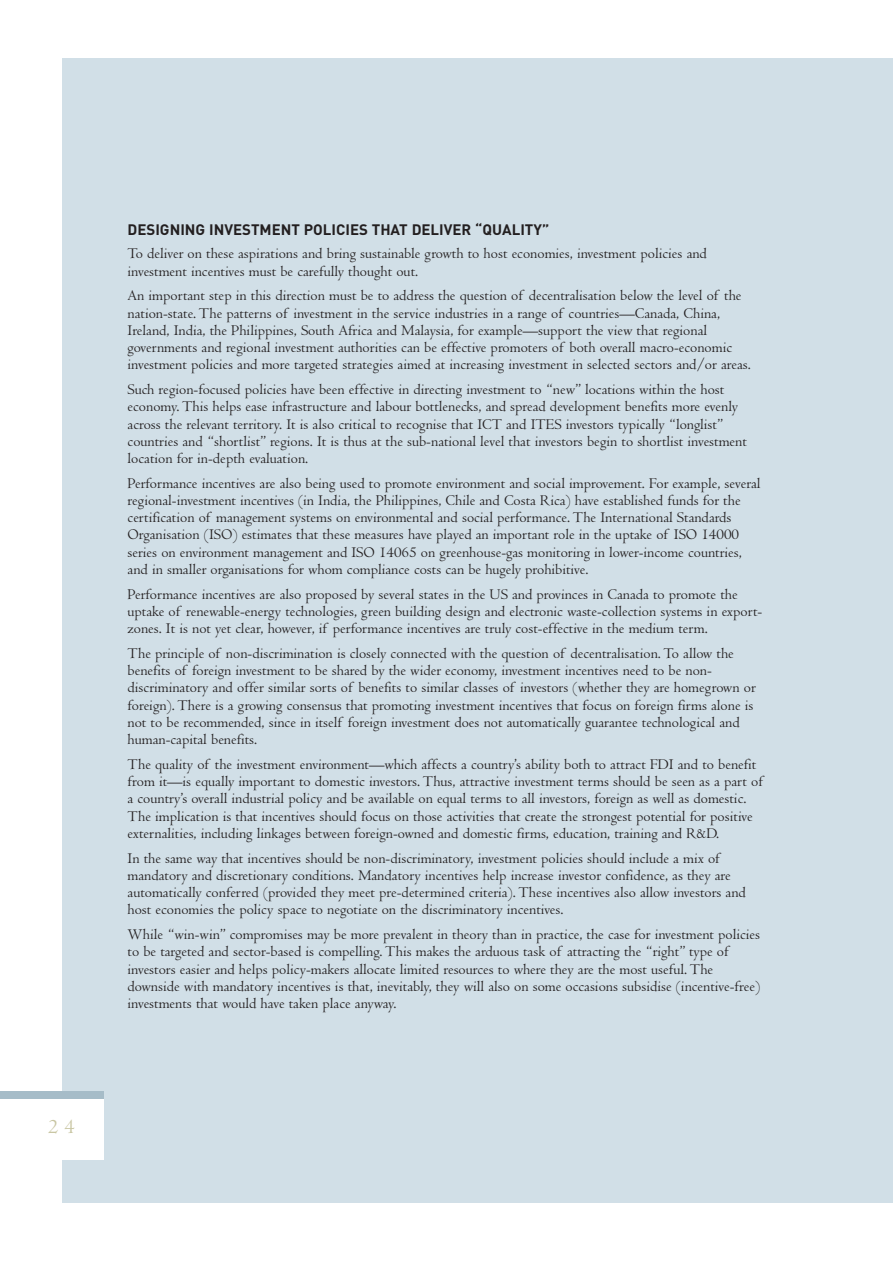
<style>
.page{position:relative;width:893px;height:1263px;background:#fff}
.page>*{position:absolute;margin:0;border:0;box-sizing:border-box;transform-origin:0 0}
.t1{font:21px "Centaur";color:#c9c6a3}
.t2{font:15.3px/17.2px "Centaur";color:#231f20}
.t3{font:700 15px "DIN";color:#231f20}
</style>
<div class="page">
<div style="left:62px;top:59px;width:830px;height:1144px;background:#d1dfe7"></div>
<div style="left:0;top:1092px;width:104px;height:68px;background:#fff"></div>
<div style="left:0;top:1091px;width:104px;height:8px;background:#a6bcc8"></div>
<h1 class="t1" style="left:48px;top:1119px;width:28px">2 4</h1>
<p class="t3" style="left:128px;top:224px;width:423px">DESIGNING INVESTMENT POLICIES THAT DELIVER “QUALITY”</p>
<p class="t2" style="left:128px;top:247px;width:581px">To deliver on these aspirations and bring sustainable growth to host economies, investment policies and investment incentives must be carefully thought out.</p>
<p class="t2" style="left:128px;top:289px;width:625px">An important step in this direction must be to address the question of decentralisation below the level of the nation-state. The patterns of investment in the service industries in a range of countries—Canada, China, Ireland, India, the Philippines, South Africa and Malaysia, for example—support the view that regional governments and regional investment authorities can be effective promoters of both overall macro-economic investment policies and more targeted strategies aimed at increasing investment in selected sectors and/or areas.</p>
<p class="t2" style="left:128px;top:382px;width:621px">Such region-focused policies have been effective in directing investment to “new” locations within the host economy. This helps ease infrastructure and labour bottlenecks, and spread development benefits more evenly across the relevant territory. It is also critical to recognise that ICT and ITES investors typically “longlist” countries and “shortlist” regions. It is thus at the sub-national level that investors begin to shortlist investment location for in-depth evaluation.</p>
<p class="t2" style="left:128px;top:476px;width:635px">Performance incentives are also being used to promote environment and social improvement. For example, several regional-investment incentives (in India, the Philippines, Chile and Costa Rica) have established funds for the certification of management systems on environmental and social performance. The International Standards Organisation (ISO) estimates that these measures have played an important role in the uptake of ISO 14000 series on environment management and ISO 14065 on greenhouse-gas monitoring in lower-income countries, and in smaller organisations for whom compliance costs can be hugely prohibitive.</p>
<p class="t2" style="left:128px;top:587px;width:636px">Performance incentives are also proposed by several states in the US and provinces in Canada to promote the uptake of renewable-energy technologies, green building design and electronic waste-collection systems in export&shy;zones. It is not yet clear, however, if performance incentives are truly cost-effective in the medium term.</p>
<p class="t2" style="left:128px;top:646px;width:630px">The principle of non-discrimination is closely connected with the question of decentralisation. To allow the benefits of foreign investment to be shared by the wider economy, investment incentives need to be non&shy;discriminatory and offer similar sorts of benefits to similar classes of investors (whether they are homegrown or foreign). There is a growing consensus that promoting investment incentives that focus on foreign firms alone is not to be recommended, since in itself foreign investment does not automatically guarantee technological and human-capital benefits.</p>
<p class="t2" style="left:128px;top:757px;width:637px">The quality of the investment environment—which affects a country’s ability both to attract FDI and to benefit from it—is equally important to domestic investors. Thus, attractive investment terms should be seen as a part of a country’s overall industrial policy and be available on equal terms to all investors, foreign as well as domestic.<br>The implication is that incentives should focus on those activities that create the strongest potential for positive externalities, including linkages between foreign-owned and domestic firms, education, training and R&amp;D.</p>
<p class="t2" style="left:128px;top:851px;width:620px">In the same way that incentives should be non-discriminatory, investment policies should include a mix of mandatory and discretionary conditions. Mandatory incentives help increase investor confidence, as they are automatically conferred (provided they meet pre-determined criteria). These incentives also allow investors and host economies the policy space to negotiate on the discriminatory incentives.</p>
<p class="t2" style="left:128px;top:927px;width:634px">While “win-win” compromises may be more prevalent in theory than in practice, the case for investment policies to be targeted and sector-based is compelling. This makes the arduous task of attracting the “right” type of investors easier and helps policy-makers allocate limited resources to where they are the most useful. The downside with mandatory incentives is that, inevitably, they will also on some occasions subsidise (incentive-free) investments that would have taken place anyway.</p>
</div>
